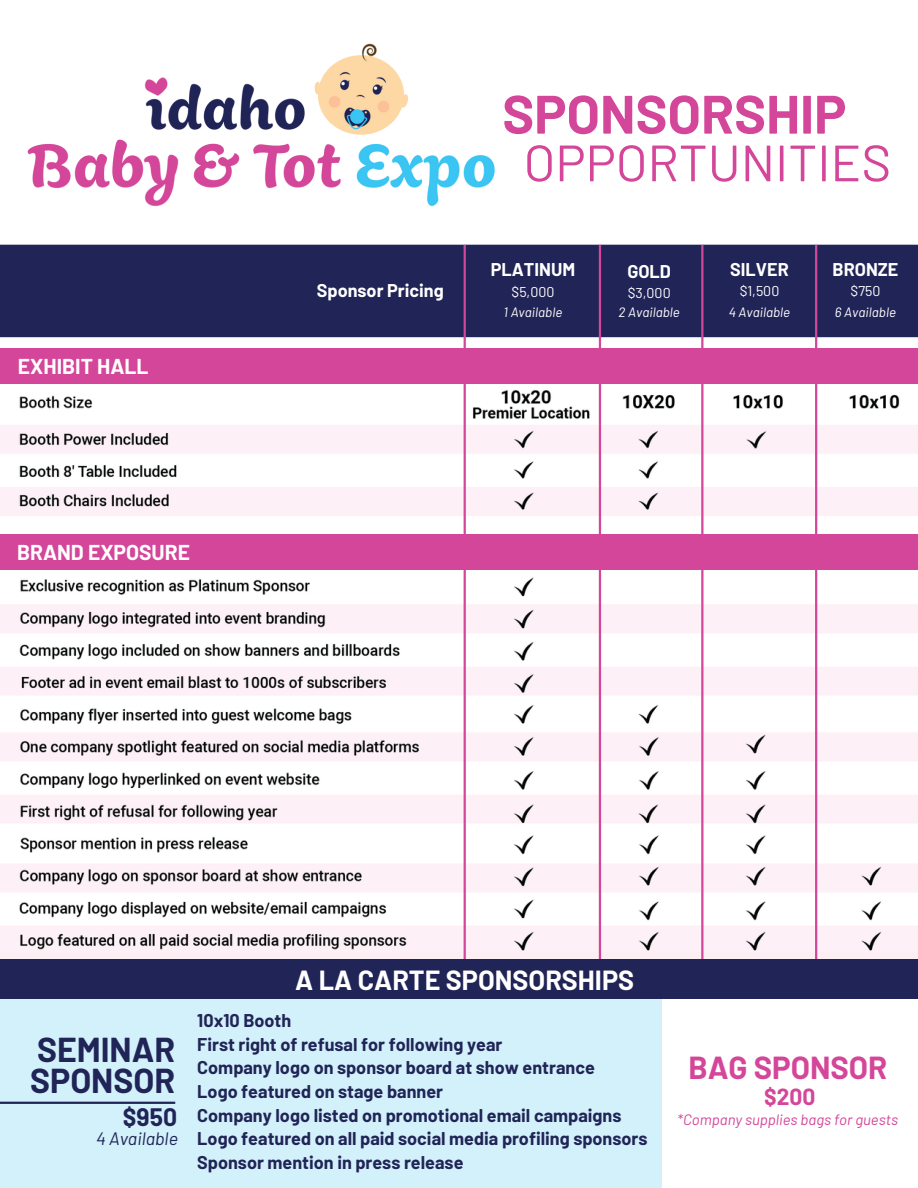
<style>
.page{position:relative;width:918px;height:1188px;background:#fff}
.page>*{position:absolute;margin:0;border:0;box-sizing:border-box;transform-origin:0 0}
.t1{font:700 54px "Barlow";color:#d44699}
.t2{font:51px "Barlow";color:#d44699}
.t3{font:700 33.75px "Barlow";color:#212456}
.t4{font:700 31.2px "Barlow";color:#d44699}
.t5{font:700 27px "Barlow";color:#fff}
.t6{font:700 24.75px "Barlow";color:#212456}
.t7{font:700 22.8px "Barlow";color:#d44699}
.t8{font:700 21px "Barlow";color:#fff}
.t9{font:700 18px "Barlow";color:#212456}
.t10{font:700 18px "Barlow";color:#fff}
.t11{font:italic 18px "Barlow";color:#212456}
.t12{font:italic 15px "Barlow";color:#d44699}
.t13{font:14.25px "Barlow";color:#fff}
.t14{font:italic 13.5px "Barlow";color:#fff}
</style>
<div class="page">
<img style="left:0;top:244px;width:918px;height:708px">
<div style="left:0;top:979px;width:662px;height:209px;background:#d2f1fb"></div>
<div style="left:0;top:952px;width:918px;height:47px;background:#fbeff4"></div>
<div style="left:0;top:245px;width:918px;height:92px;background:#212456"></div>
<img style="left:15px;top:43px;width:497px;height:256px">
<hr style="left:599px;top:245px;width:2px;height:719px;background:#d44699">
<hr style="left:701px;top:245px;width:2px;height:719px;background:#d44699">
<hr style="left:815px;top:245px;width:2px;height:719px;background:#d44699">
<hr style="left:464px;top:245px;width:2px;height:719px;background:#d44699">
<div style="left:0;top:348px;width:918px;height:36px;background:#d44699"></div>
<div style="left:0;top:535px;width:918px;height:35px;background:#d44699"></div>
<div style="left:0;top:959px;width:918px;height:40px;background:#212456"></div>
<hr style="left:0;top:1102px;width:175px;height:2px;background:#212456">
<p class="t8" style="left:18px;top:353px;width:132px">EXHIBIT HALL</p>
<p class="t8" style="left:17px;top:539px;width:174px">BRAND EXPOSURE</p>
<p class="t10" style="left:317px;top:279px;width:128px">Sponsor Pricing</p>
<p class="t1" style="left:502px;top:80px;width:346px">SPONSORSHIP</p>
<p class="t2" style="left:524px;top:130px;width:369px">OPPORTUNITIES</p>
<p class="t10" style="left:491px;top:258px;width:86px">PLATINUM</p>
<p class="t13" style="left:512px;top:282px;width:44px">$5,000</p>
<p class="t10" style="left:627px;top:260px;width:45px">GOLD</p>
<p class="t13" style="left:628px;top:284px;width:44px">$3,000</p>
<p class="t10" style="left:730px;top:258px;width:60px">SILVER</p>
<p class="t13" style="left:740px;top:281px;width:41px">$1,500</p>
<p class="t10" style="left:833px;top:258px;width:67px">BRONZE</p>
<p class="t13" style="left:851px;top:281px;width:31px">$750</p>
<p class="t14" style="left:504px;top:303px;width:60px">1 Available</p>
<p class="t14" style="left:619px;top:303px;width:63px">2 Available</p>
<p class="t14" style="left:729px;top:303px;width:63px">4 Available</p>
<p class="t14" style="left:835px;top:303px;width:63px">6 Available</p>
<p class="t3" style="left:37px;top:1028px;width:140px">SEMINAR</p>
<p class="t3" style="left:30px;top:1059px;width:147px">SPONSOR</p>
<p class="t6" style="left:123px;top:1101px;width:56px">$950</p>
<p class="t11" style="left:96px;top:1127px;width:84px">4 Available</p>
<p class="t5" style="left:295px;top:963px;width:340px">A LA CARTE SPONSORSHIPS</p>
<p class="t9" style="left:197px;top:1009px;width:95px">10x10 Booth</p>
<p class="t9" style="left:197px;top:1033px;width:307px">First right of refusal for following year</p>
<p class="t9" style="left:197px;top:1056px;width:399px">Company logo on sponsor board at show entrance</p>
<p class="t9" style="left:197px;top:1080px;width:247px">Logo featured on stage banner</p>
<p class="t9" style="left:197px;top:1104px;width:426px">Company logo listed on promotional email campaigns</p>
<p class="t9" style="left:197px;top:1127px;width:452px">Logo featured on all paid social media profiling sponsors</p>
<p class="t9" style="left:197px;top:1151px;width:268px">Sponsor mention in press release</p>
<p class="t4" style="left:688px;top:1048px;width:200px">BAG SPONSOR</p>
<p class="t7" style="left:764px;top:1082px;width:53px">$200</p>
<p class="t12" style="left:677px;top:1110px;width:222px">*Company supplies bags for guests</p>
</div>
